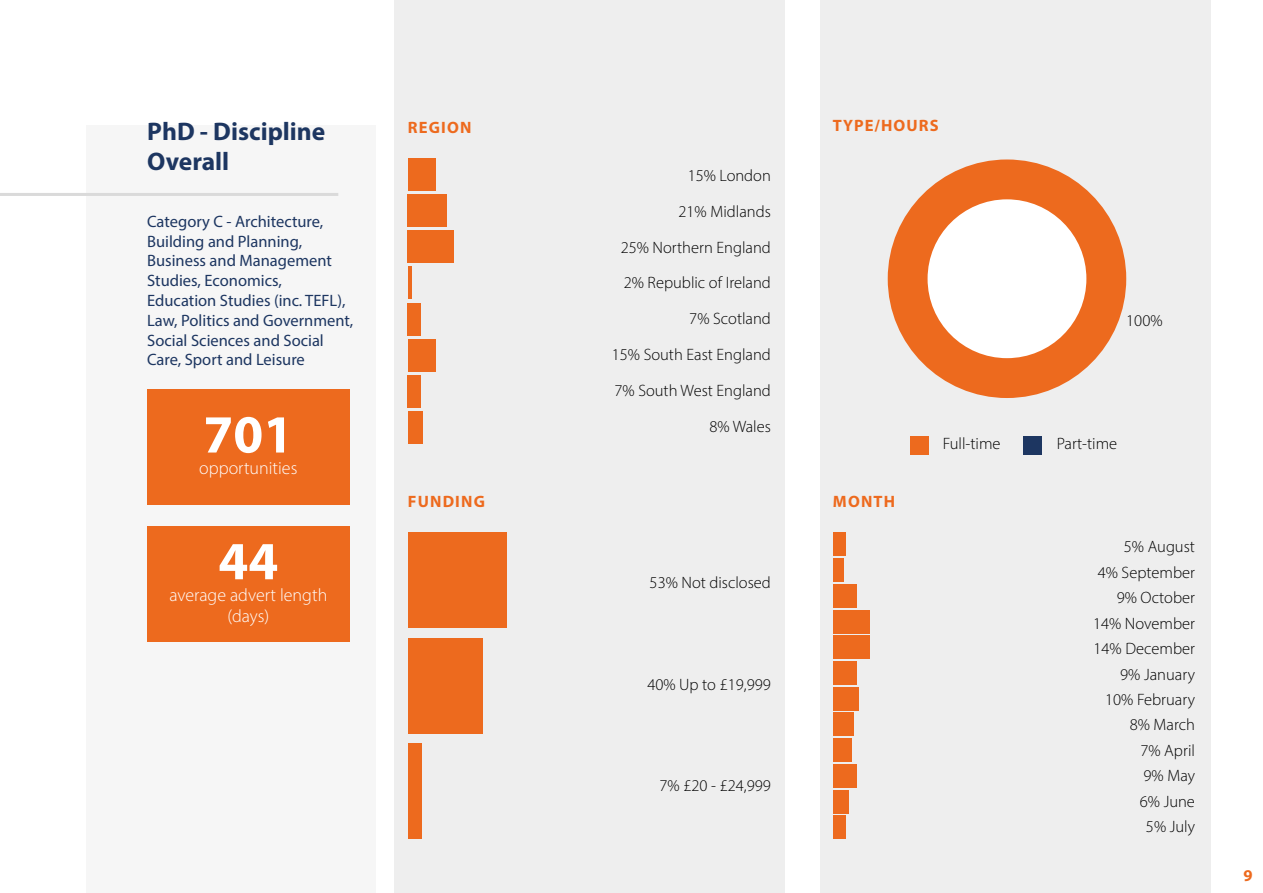
<style>
.page{position:relative;width:1263px;height:893px;background:#fff}
.page>*{position:absolute;margin:0;border:0;box-sizing:border-box;transform-origin:0 0}
.t1{font:700 54px "Myriad Pro";color:#fff}
.t2{font:700 25.5px/30.6px "Myriad Pro";color:#1d3661}
.t3{font:300 18px/21.6px "Myriad Pro";color:#fff;text-align:center}
.t4{font:300 16.5px/25.5px "Myriad Pro";color:#000;text-align:right}
.t5{font:16.5px/19.8px "Myriad Pro";color:#1d3661}
.t6{font:700 16.5px "Myriad Pro";letter-spacing:.07em;color:#ed6a1e}
</style>
<div class="page">
<div style="left:86px;top:126px;width:289px;height:767px;background:#f6f6f6"></div>
<hr style="left:0;top:193px;width:338px;height:3px;background:#dadada">
<div style="left:147px;top:389px;width:202px;height:115px;background:#ed6a1e"></div>
<div style="left:147px;top:526px;width:202px;height:116px;background:#ed6a1e"></div>
<div style="left:394px;top:0;width:390px;height:893px;background:#eee"></div>
<div style="left:820px;top:0;width:390px;height:893px;background:#eee"></div>
<div style="left:888px;top:159px;width:238px;height:239px;background:#ed6a1e;border-radius:50%"></div>
<div style="left:927px;top:199px;width:159px;height:159px;background:#fff;border-radius:50%"></div>
<div style="left:1023px;top:437px;width:19px;height:18px;background:#1d3661"></div>
<div style="left:910px;top:437px;width:18px;height:18px;background:#ed6a1e"></div>
<div style="left:408px;top:411px;width:15px;height:33px;background:#ed6a1e"></div>
<div style="left:408px;top:375px;width:13px;height:33px;background:#ed6a1e"></div>
<div style="left:408px;top:339px;width:28px;height:33px;background:#ed6a1e"></div>
<div style="left:408px;top:303px;width:13px;height:32px;background:#ed6a1e"></div>
<hr style="left:408px;top:267px;width:3px;height:32px;background:#ed6a1e">
<div style="left:408px;top:231px;width:46px;height:32px;background:#ed6a1e"></div>
<div style="left:408px;top:194px;width:39px;height:33px;background:#ed6a1e"></div>
<div style="left:408px;top:158px;width:28px;height:33px;background:#ed6a1e"></div>
<div style="left:408px;top:744px;width:13px;height:95px;background:#ed6a1e"></div>
<div style="left:408px;top:638px;width:75px;height:95px;background:#ed6a1e"></div>
<div style="left:408px;top:533px;width:99px;height:95px;background:#ed6a1e"></div>
<div style="left:833px;top:816px;width:13px;height:23px;background:#ed6a1e"></div>
<div style="left:833px;top:790px;width:16px;height:23px;background:#ed6a1e"></div>
<div style="left:833px;top:764px;width:23px;height:23px;background:#ed6a1e"></div>
<div style="left:833px;top:739px;width:18px;height:23px;background:#ed6a1e"></div>
<div style="left:833px;top:713px;width:21px;height:23px;background:#ed6a1e"></div>
<div style="left:833px;top:687px;width:26px;height:23px;background:#ed6a1e"></div>
<div style="left:833px;top:661px;width:23px;height:24px;background:#ed6a1e"></div>
<div style="left:833px;top:636px;width:36px;height:23px;background:#ed6a1e"></div>
<div style="left:833px;top:610px;width:36px;height:23px;background:#ed6a1e"></div>
<div style="left:833px;top:584px;width:23px;height:23px;background:#ed6a1e"></div>
<div style="left:833px;top:558px;width:11px;height:24px;background:#ed6a1e"></div>
<div style="left:833px;top:533px;width:13px;height:23px;background:#ed6a1e"></div>
<h2 class="t2" style="left:147px;top:115px;width:180px">PhD - Discipline<br>Overall</h2>
<p class="t5" style="left:147px;top:211px;width:208px">Category C - Architecture,<br>Building and Planning,<br>Business and Management<br>Studies, Economics,<br>Education Studies (inc. TEFL),<br>Law, Politics and Government,<br>Social Sciences and Social<br>Care, Sport and Leisure</p>
<h1 class="t1" style="left:203px;top:399px;width:91px">701</h1>
<p class="t3" style="left:199px;top:457px;width:100px">opportunities</p>
<h1 class="t1" style="left:218px;top:526px;width:61px">44</h1>
<p class="t3" style="left:169px;top:584px;width:159px">average advert length (days)</p>
<p class="t6" style="left:408px;top:117px;width:65px">REGION</p>
<p class="t6" style="left:408px;top:490px;width:79px">FUNDING</p>
<p class="t4" style="left:621px;top:157px;width:152px;line-height:35.8px">15% London<br>21% Midlands<br>25% Northern England</p>
<p class="t4" style="left:624px;top:270px;width:149px">2% Republic of Ireland</p>
<p class="t4" style="left:612px;top:301px;width:161px;line-height:35.8px">7% Scotland<br>15% South East England<br>7% South West England<br>8% Wales</p>
<p class="t4" style="left:650px;top:569px;width:123px">53% Not disclosed</p>
<p class="t4" style="left:647px;top:671px;width:125px">40% Up to £19,999</p>
<p class="t4" style="left:660px;top:773px;width:113px">7% £20 - £24,999</p>
<p class="t6" style="left:833px;top:115px;width:107px">TYPE/HOURS</p>
<p class="t6" style="left:833px;top:490px;width:64px">MONTH</p>
<p class="t4" style="left:1126px;top:307px;width:38px">100%</p>
<p class="t4" style="left:943px;top:431px;width:59px">Full-time</p>
<p class="t4" style="left:1057px;top:431px;width:62px">Part-time</p>
<p class="t4" style="left:1093px;top:534px;width:103px">5% August<br>4% September<br>9% October<br>14% November<br>14% December<br>9% January<br>10% February<br>8% March<br>7% April<br>9% May<br>6% June<br>5% July</p>
<p class="t6" style="left:1243px;top:865px;width:11px">9</p>
</div>
